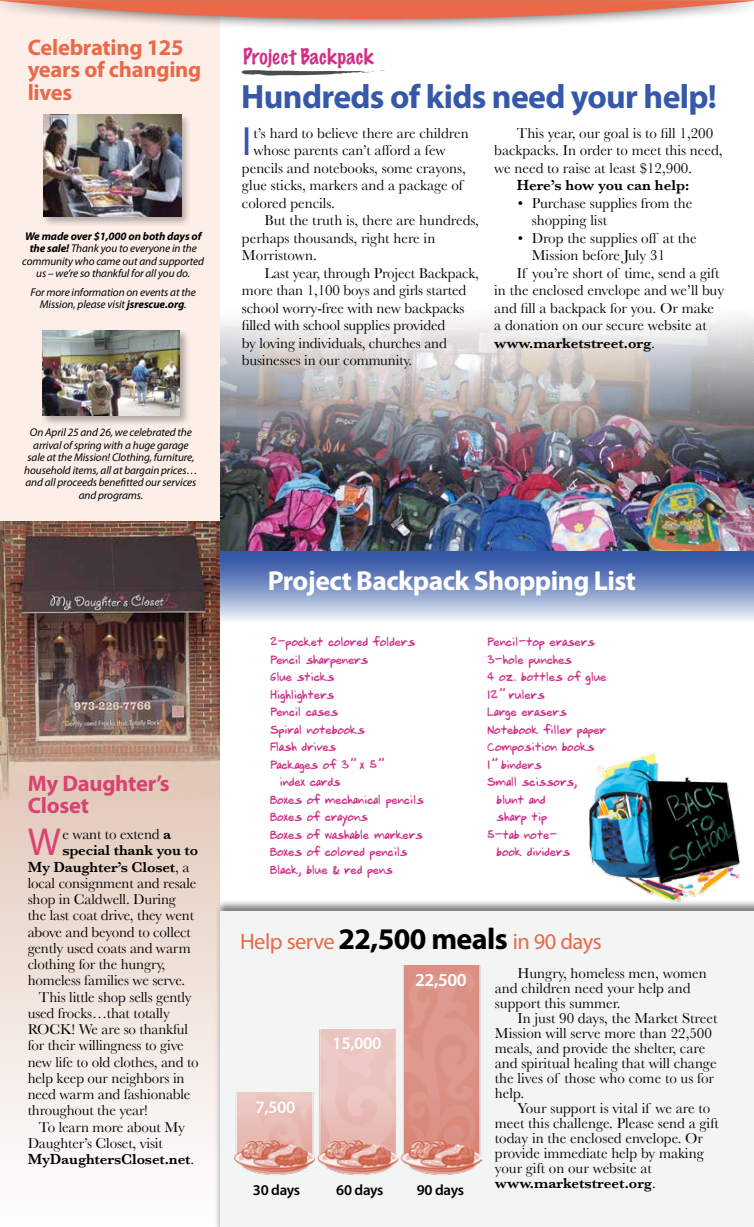
<style>
.page{position:relative;width:754px;height:1227px;background:#fff}
.page>*{position:absolute;margin:0;border:0;box-sizing:border-box;transform-origin:0 0}
.t1{font:41px "Myriad Pro";color:#3658a8}
.t2{font:39.12px "Myriad Pro";color:#d94273}
.t3{font:700 33.75px "Myriad Pro";letter-spacing:-.02em;color:#3658a8}
.t4{font:700 27.5px "Myriad Pro";letter-spacing:-.02em;color:#fff}
.t5{font:700 22.5px/22.5px "Myriad Pro";letter-spacing:-.01em;color:#e96949}
.t6{font:22.5px "Myriad Pro";letter-spacing:-.02em;color:#e96949}
.t7{font:700 22.5px/22.5px "Myriad Pro";letter-spacing:-.01em;color:#d94273}
.t8{font:100 20px "Marker Felt";letter-spacing:.015em;color:#d03087}
.t9{font:600 18.25px "Myriad Pro";color:#fff}
.t10{font:600 17.5px "Myriad Pro";letter-spacing:-.02em;color:#fff}
.t11{font:15px/15px "Baskerville";color:#000}
.t12{font:600 15px "Baskerville";letter-spacing:-.01em;color:#000}
.t13{font:600 15px "Myriad Pro";letter-spacing:-.025em;color:#000}
.t14{font:11.25px "Mook";color:#d03087}
.t15{font:italic 11.25px/12.5px "Myriad Pro";letter-spacing:-.01em;color:#000;text-align:center}
.s1{font-weight:700}
.s2{font-weight:600}
.s3{font-weight:400}
.s4{font-weight:700;font-size:30px;color:#000}
</style>
<div class="page">
<svg style="left:220px;top:550px;width:534px;height:70px;background:#8095c7"></svg>
<div style="left:214px;top:899px;width:540px;height:327px;background:#000;opacity:.5"></div>
<div style="left:220px;top:911px;width:534px;height:315px;background:#f3f4f4"></div>
<img style="left:220px;top:317px;width:534px;height:233px">
<div style="left:0;top:0;width:220px;height:524px;background:#fdefe8"></div>
<svg style="left:0;top:0;width:754px;height:29px"></svg>
<svg style="left:0;top:799px;width:220px;height:427px"></svg>
<img style="left:0;top:521px;width:220px;height:278px">
<div style="left:42px;top:112px;width:149px;height:115px;background:#000;opacity:.3"></div>
<img style="left:44px;top:115px;width:137px;height:102px">
<div style="left:40px;top:328px;width:150px;height:98px;background:#000;opacity:.3"></div>
<img style="left:43px;top:331px;width:137px;height:85px">
<svg style="left:242px;top:70px;width:143px;height:5px"></svg>
<img style="left:582px;top:753px;width:166px;height:154px">
<img style="left:234px;top:965px;width:247px;height:210px">
<div style="left:235px;top:963px;width:83px;height:128px;background:#f3f4f4"></div>
<div style="left:316px;top:963px;width:83px;height:65px;background:#f3f4f4"></div>
<h3 class="t5" style="left:28px;top:35px;width:175px">Celebrating 125 years of changing lives</h3>
<p class="t15" style="left:22px;top:230px;width:183px"><span class="s1">We made over $1,000 on both days of the sale!</span> Thank you to everyone in the community who came out and supported us – we’re so thankful for all you do.</p>
<p class="t15" style="left:31px;top:285px;width:167px">For more information on events at the<br>Mission, please visit <span class="s1">jsrescue.org</span>.</p>
<p class="t15" style="left:24px;top:426px;width:175px">On April 25 and 26, we celebrated the arrival of spring with a huge garage sale at the Mission! Clothing, furniture, household items, all at bargain prices… and all proceeds benefitted our services and programs.</p>
<h3 class="t7" style="left:28px;top:771px;width:144px">My Daughter’s<br>Closet</h3>
<h2 class="t2" style="left:28px;top:818px;width:35px">W</h2>
<p class="t11" style="left:62px;top:826px;width:110px">e want to extend <span class="s2">a</span></p>
<p class="t12" style="left:62px;top:841px;width:137px">special thank you to</p>
<p class="t12" style="left:28px;top:857px;width:163px">My Daughter’s Closet<span class="s3">, a</span></p>
<p class="t11" style="left:28px;top:875px;width:170px">local consignment and resale</p>
<p class="t11" style="left:28px;top:891px;width:150px">shop in Caldwell. During</p>
<p class="t11" style="left:28px;top:907px;width:168px">the last coat drive, they went</p>
<p class="t11" style="left:28px;top:924px;width:165px">above and beyond to collect</p>
<p class="t11" style="left:28px;top:940px;width:165px">gently used coats and warm</p>
<p class="t11" style="left:28px;top:956px;width:139px">clothing for the hungry,</p>
<p class="t11" style="left:28px;top:972px;width:159px">homeless families we serve.</p>
<p class="t11" style="left:39px;top:989px;width:154px">This little shop sells gently</p>
<p class="t11" style="left:28px;top:1005px;width:144px">used frocks…that totally</p>
<p class="t11" style="left:28px;top:1021px;width:162px">ROCK! We are so thankful</p>
<p class="t11" style="left:28px;top:1037px;width:158px">for their willingness to give</p>
<p class="t11" style="left:28px;top:1053px;width:173px">new life to old clothes, and to</p>
<p class="t11" style="left:28px;top:1070px;width:158px">help keep our neighbors in</p>
<p class="t11" style="left:28px;top:1086px;width:164px">need warm and fashionable</p>
<p class="t11" style="left:28px;top:1102px;width:122px">throughout the year!</p>
<p class="t11" style="left:39px;top:1118px;width:148px">To learn more about My</p>
<p class="t11" style="left:28px;top:1135px;width:137px">Daughter’s Closet, visit</p>
<p class="t12" style="left:28px;top:1150px;width:168px">MyDaughtersCloset.net<span class="s3">.</span></p>
<h3 class="t8" style="left:243px;top:41px;width:132px">Project Backpack</h3>
<h3 class="t3" style="left:241px;top:74px;width:477px">Hundreds of kids need your help!</h3>
<h1 class="t1" style="left:242px;top:116px;width:11px">I</h1>
<p class="t11" style="left:253px;top:125px;width:217px">t’s hard to believe there are children</p>
<p class="t11" style="left:253px;top:142px;width:194px">whose parents can’t afford a few</p>
<p class="t11" style="left:242px;top:160px;width:225px">pencils and notebooks, some crayons,</p>
<p class="t11" style="left:242px;top:177px;width:223px">glue sticks, markers and a package of</p>
<p class="t11" style="left:242px;top:195px;width:95px">colored pencils.</p>
<p class="t11" style="left:264px;top:212px;width:216px">But the truth is, there are hundreds,</p>
<p class="t11" style="left:242px;top:230px;width:195px">perhaps thousands, right here in</p>
<p class="t11" style="left:242px;top:247px;width:76px">Morristown.</p>
<p class="t11" style="left:264px;top:265px;width:216px">Last year, through Project Backpack,</p>
<p class="t11" style="left:242px;top:282px;width:226px">more than 1,100 boys and girls started</p>
<p class="t11" style="left:242px;top:300px;width:224px">school worry-free with new backpacks</p>
<p class="t11" style="left:242px;top:318px;width:205px">filled with school supplies provided</p>
<p class="t11" style="left:242px;top:335px;width:206px">by loving individuals, churches and</p>
<p class="t11" style="left:242px;top:353px;width:172px">businesses in our community.</p>
<p class="t11" style="left:494px;top:124px;width:230px;line-height:17.5px;text-indent:22px">This year, our goal is to fill 1,200 backpacks. In order to meet this need, we need to raise at least $12,900.</p>
<p class="t12" style="left:517px;top:176px;width:174px">Here’s how you can help:</p>
<p class="t11" style="left:532px;top:194px;width:162px;line-height:17.5px;text-indent:-14px">• Purchase supplies from the shopping list</p>
<p class="t11" style="left:518px;top:230px;width:180px">• Drop the supplies off at the</p>
<p class="t11" style="left:532px;top:248px;width:135px">Mission before July 31</p>
<p class="t11" style="left:517px;top:265px;width:204px">If you’re short of time, send a gift</p>
<p class="t11" style="left:494px;top:283px;width:231px">in the enclosed envelope and we’ll buy</p>
<p class="t11" style="left:494px;top:300px;width:221px">and fill a backpack for you. Or make</p>
<p class="t11" style="left:494px;top:318px;width:214px">a donation on our secure website at</p>
<p class="t12" style="left:494px;top:334px;width:162px">www.marketstreet.org<span class="s3">.</span></p>
<h3 class="t4" style="left:268px;top:562px;width:370px">Project Backpack Shopping List</h3>
<p class="t14" style="left:270px;top:634px;width:146px">2-pocket colored folders</p>
<p class="t14" style="left:270px;top:652px;width:100px">Pencil sharpeners</p>
<p class="t14" style="left:270px;top:669px;width:66px">Glue sticks</p>
<p class="t14" style="left:270px;top:687px;width:66px">Highlighters</p>
<p class="t14" style="left:270px;top:705px;width:70px">Pencil cases</p>
<p class="t14" style="left:270px;top:722px;width:96px">Spiral notebooks</p>
<p class="t14" style="left:270px;top:740px;width:68px">Flash drives</p>
<p class="t14" style="left:270px;top:757px;width:114px">Packages of 3'' x 5''</p>
<p class="t14" style="left:279px;top:775px;width:62px">index cards</p>
<p class="t14" style="left:270px;top:792px;width:155px">Boxes of mechanical pencils</p>
<p class="t14" style="left:270px;top:810px;width:99px">Boxes of crayons</p>
<p class="t14" style="left:270px;top:827px;width:154px">Boxes of washable markers</p>
<p class="t14" style="left:270px;top:845px;width:139px">Boxes of colored pencils</p>
<p class="t14" style="left:270px;top:862px;width:124px">Black, blue &amp; red pens</p>
<p class="t14" style="left:487px;top:635px;width:109px">Pencil-top erasers</p>
<p class="t14" style="left:487px;top:652px;width:86px">3-hole punches</p>
<p class="t14" style="left:487px;top:670px;width:121px">4 oz. bottles of glue</p>
<p class="t14" style="left:487px;top:687px;width:59px">12'' rulers</p>
<p class="t14" style="left:487px;top:705px;width:81px">Large erasers</p>
<p class="t14" style="left:487px;top:722px;width:121px">Notebook filler paper</p>
<p class="t14" style="left:487px;top:740px;width:109px">Composition books</p>
<p class="t14" style="left:487px;top:757px;width:56px">1'' binders</p>
<p class="t14" style="left:487px;top:775px;width:92px">Small scissors,</p>
<p class="t14" style="left:496px;top:792px;width:50px">blunt and</p>
<p class="t14" style="left:496px;top:810px;width:52px">sharp tip</p>
<p class="t14" style="left:487px;top:827px;width:72px">5-tab note-</p>
<p class="t14" style="left:496px;top:845px;width:75px">book dividers</p>
<h3 class="t6" style="left:240px;top:927px;width:363px">Help serve <span class="s4">22,500 meals</span> in 90 days</h3>
<p class="t9" style="left:415px;top:967px;width:53px">22,500</p>
<p class="t11" style="left:495px;top:965px;width:213px;text-indent:22px">Hungry, homeless men, women and children need your help and support this summer.</p>
<p class="t11" style="left:495px;top:1010px;width:224px;text-indent:22px">In just 90 days, the Market Street<br>Mission will serve more than 22,500 meals, and provide the shelter, care and spiritual healing that will change the lives of those who come to us for help.</p>
<p class="t11" style="left:495px;top:1100px;width:225px;text-indent:22px">Your support is vital if we are to meet this challenge. Please send a gift today in the enclosed envelope. Or provide immediate help by making your gift on our website at <span class="s2">www.marketstreet.org</span>.</p>
<p class="t10" style="left:332px;top:1031px;width:51px">15,000</p>
<p class="t10" style="left:255px;top:1095px;width:42px">7,500</p>
<p class="t13" style="left:253px;top:1179px;width:49px">30 days</p>
<p class="t13" style="left:336px;top:1179px;width:49px">60 days</p>
<p class="t13" style="left:417px;top:1179px;width:49px">90 days</p>
</div>
